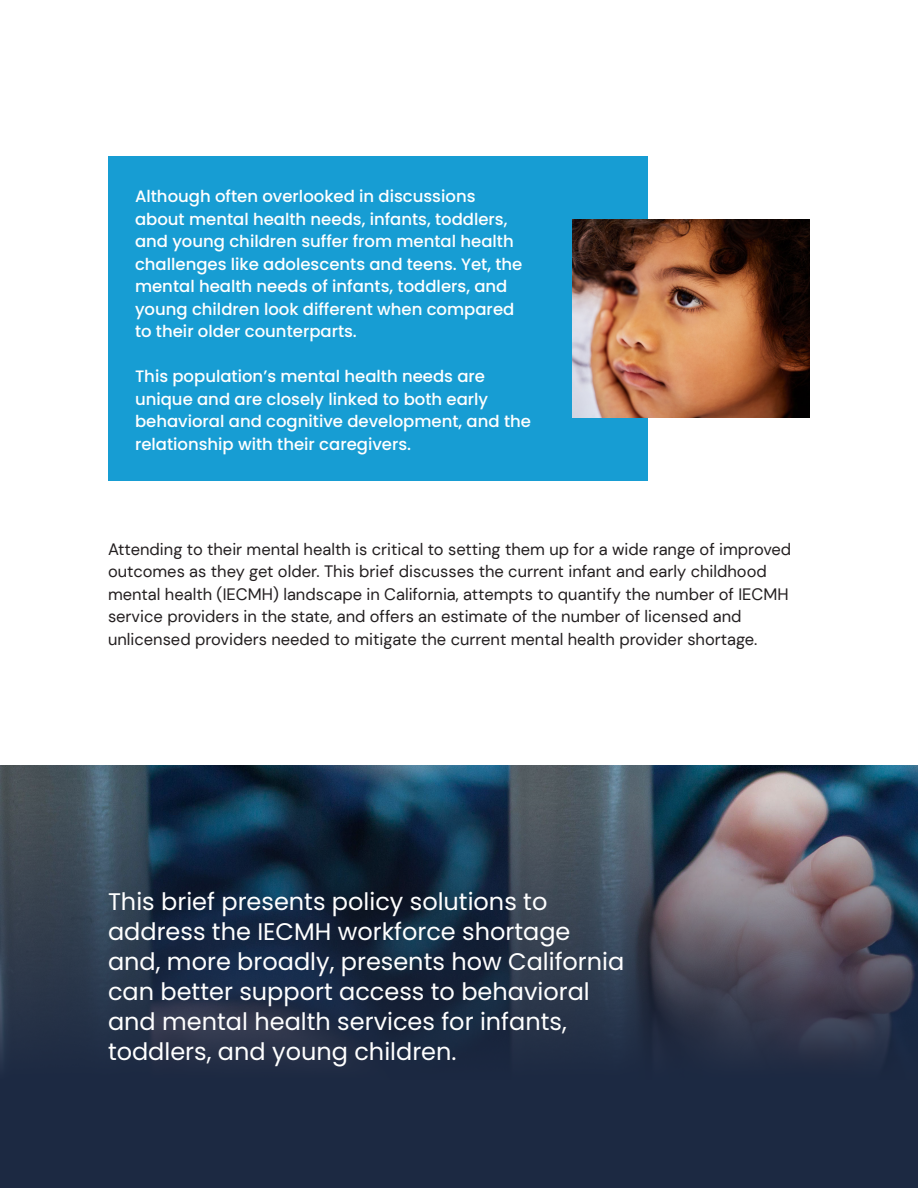
<style>
.page{position:relative;width:918px;height:1188px;background:#fff}
.page>*{position:absolute;margin:0;border:0;box-sizing:border-box;transform-origin:0 0}
.t1{font:24px/30px "Poppins";color:#fff}
.t2{font:500 16.5px/22.5px "Poppins";color:#fff}
.t3{font:16.5px/22.5px "DM Sans";color:#231f20}
</style>
<div class="page">
<div style="left:108px;top:156px;width:540px;height:325px;background:#179dd3"></div>
<img style="left:572px;top:220px;width:238px;height:198px">
<svg style="left:0;top:765px;width:918px;height:423px;background:#2a384d"></svg>
<p class="t2" style="left:135px;top:185px;width:389px">Although often overlooked in discussions about mental health needs, infants, toddlers, and young children suffer from mental health challenges like adolescents and teens. Yet, the mental health needs of infants, toddlers, and young children look different when compared to their older counterparts.</p>
<p class="t2" style="left:135px;top:365px;width:398px">This population’s mental health needs are unique and are closely linked to both early behavioral and cognitive development, and the relationship with their caregivers.</p>
<p class="t3" style="left:108px;top:538px;width:685px">Attending to their mental health is critical to setting them up for a wide range of improved outcomes as they get older. This brief discusses the current infant and early childhood mental health (IECMH) landscape in California, attempts to quantify the number of IECMH service providers in the state, and offers an estimate of the number of licensed and unlicensed providers needed to mitigate the current mental health provider shortage.</p>
<p class="t1" style="left:108px;top:887px;width:518px">This brief presents policy solutions to address the IECMH workforce shortage and, more broadly, presents how California can better support access to behavioral and mental health services for infants, toddlers, and young children.</p>
</div>
